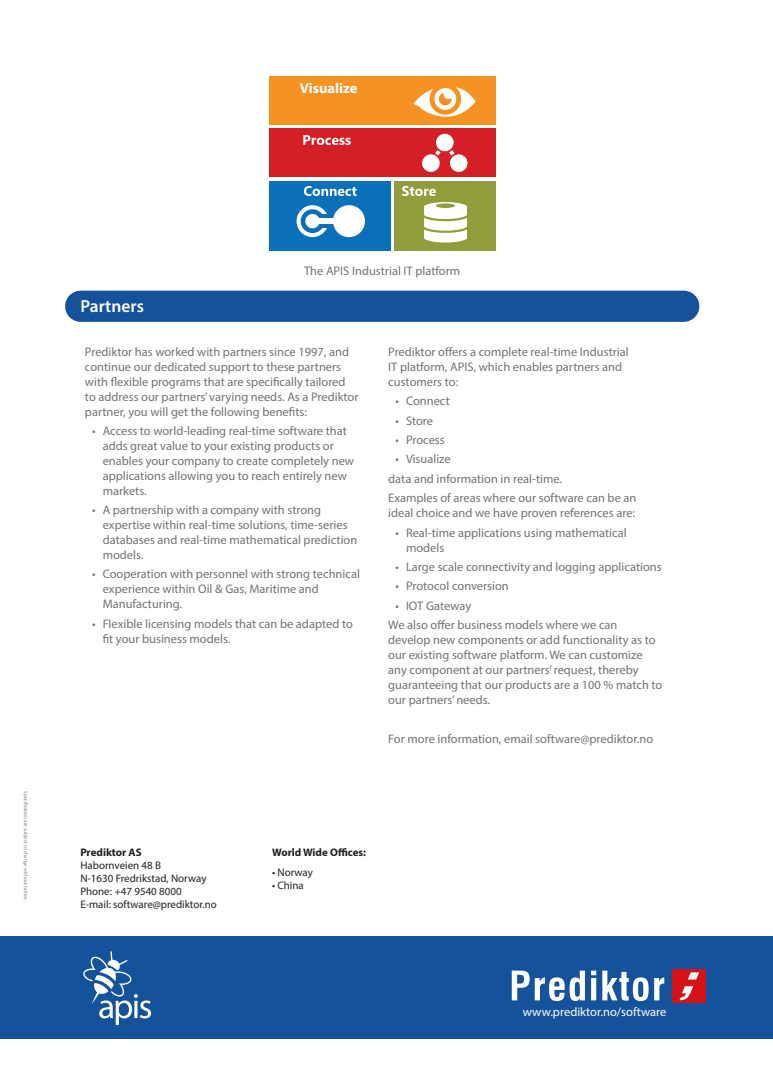
<style>
.page{position:relative;width:773px;height:1081px;background:#fff}
.page>*{position:absolute;margin:0;border:0;box-sizing:border-box;transform-origin:0 0}
.t1{font:600 17.5px "Myriad Pro";color:#fff}
.t2{font:700 14.5px "Myriad Pro";color:#fff}
.t3{font:12.5px/14.9px "Myriad Pro";color:#747271}
.t4{font:12.5px "Myriad Pro";color:#fff}
.t5{font:11px "Myriad Pro";color:#231f20}
.t6{font:700 11px "Myriad Pro";color:#231f20}
.t7{font:5.25px "Myriad Pro";color:#848181}
</style>
<div class="page">
<div style="left:0;top:935px;width:772px;height:103px;background:#15529c"></div>
<div style="left:81px;top:291px;width:602px;height:31px;background:#15529c"></div>
<div style="left:671px;top:969px;width:34px;height:34px;background:#d51317"></div>
<svg style="left:511px;top:970px;width:153px;height:31px"></svg>
<svg style="left:679px;top:972px;width:20px;height:28px"></svg>
<div style="left:394px;top:181px;width:101px;height:69px;background:#909d3a"></div>
<div style="left:269px;top:181px;width:122px;height:69px;background:#0a70b9"></div>
<div style="left:269px;top:129px;width:226px;height:48px;background:#d31f25"></div>
<div style="left:269px;top:77px;width:226px;height:48px;background:#f59224"></div>
<svg style="left:402px;top:186px;width:34px;height:10px"></svg>
<svg style="left:303px;top:135px;width:48px;height:10px"></svg>
<svg style="left:304px;top:186px;width:52px;height:10px"></svg>
<svg style="left:424px;top:202px;width:43px;height:40px;background:#e8ebd7"></svg>
<div style="left:333px;top:205px;width:32px;height:32px;background:#fff;border-radius:50%"></div>
<svg style="left:296px;top:205px;width:31px;height:32px"></svg>
<div style="left:312px;top:218px;width:32px;height:6px;background:#fff"></div>
<div style="left:436px;top:134px;width:17px;height:17px;background:#fff;border-radius:50%"></div>
<svg style="left:422px;top:146px;width:46px;height:26px"></svg>
<div style="left:429px;top:83px;width:32px;height:32px;border:5px solid #f59224;border-radius:50%"></div>
<svg style="left:413px;top:86px;width:62px;height:31px"></svg>
<svg style="left:83px;top:951px;width:68px;height:74px"></svg>
<p class="t2" style="left:300px;top:79px;width:59px">Visualize</p>
<p class="t7" style="left:29px;top:791px;width:111px;rotate:90deg">Specification are subject to change without notice.</p>
<p class="t1" style="left:80px;top:295px;width:65px">Partners</p>
<p class="t3" style="left:304px;top:263px;width:158px">The APIS Industrial IT platform</p>
<p class="t3" style="left:85px;top:344px;width:275px">Prediktor has worked with partners since 1997, and continue our dedicated support to these partners with flexible programs that are specifically tailored to address our partners’ varying needs. As a Prediktor partner, you will get the following benefits:</p>
<p class="t3" style="left:103px;top:423px;width:253px;text-indent:-11px">• Access to world-leading real-time software that adds great value to your existing products or enables your company to create completely new applications allowing you to reach entirely new markets.</p>
<p class="t3" style="left:103px;top:502px;width:256px;text-indent:-11px">• A partnership with a company with strong expertise within real-time solutions, time-series databases and real-time mathematical prediction models.</p>
<p class="t3" style="left:103px;top:567px;width:259px;text-indent:-11px">• Cooperation with personnel with strong technical experience within Oil &amp; Gas, Maritime and<br>Manufacturing.</p>
<p class="t3" style="left:103px;top:616px;width:252px;text-indent:-11px">• Flexible licensing models that can be adapted to fit your business models.</p>
<p class="t3" style="left:388px;top:344px;width:242px">Prediktor offers a complete real-time Industrial<br>IT platform, APIS, which enables partners and customers to:</p>
<p class="t3" style="left:395px;top:393px;width:56px">• Connect</p>
<p class="t3" style="left:395px;top:413px;width:39px">• Store</p>
<p class="t3" style="left:395px;top:432px;width:51px">• Process</p>
<p class="t3" style="left:395px;top:452px;width:57px">• Visualize</p>
<p class="t3" style="left:388px;top:471px;width:175px">data and information in real-time.</p>
<p class="t3" style="left:388px;top:490px;width:250px">Examples of areas where our software can be an ideal choice and we have proven references are:</p>
<p class="t3" style="left:406px;top:525px;width:222px;text-indent:-11px">• Real-time applications using mathematical models</p>
<p class="t3" style="left:395px;top:559px;width:268px">• Large scale connectivity and logging applications</p>
<p class="t3" style="left:395px;top:578px;width:115px">• Protocol conversion</p>
<p class="t3" style="left:395px;top:598px;width:77px">• IOT Gateway</p>
<p class="t3" style="left:388px;top:617px;width:275px">We also offer business models where we can develop new components or add functionality as to our existing software platform. We can customize any component at our partners’ request, thereby guaranteeing that our products are a 100 % match to our partners’ needs.</p>
<p class="t3" style="left:388px;top:731px;width:266px">For more information, email software@prediktor.no</p>
<p class="t6" style="left:80px;top:845px;width:63px">Prediktor AS</p>
<p class="t5" style="left:80px;top:858px;width:82px">Habornveien 48 B</p>
<p class="t5" style="left:80px;top:871px;width:128px">N-1630 Fredrikstad, Norway</p>
<p class="t5" style="left:80px;top:884px;width:103px">Phone: +47 9540 8000</p>
<p class="t5" style="left:80px;top:898px;width:138px">E-mail: software@prediktor.no</p>
<p class="t6" style="left:272px;top:845px;width:95px">World Wide Offices:</p>
<p class="t5" style="left:272px;top:865px;width:42px">• Norway</p>
<p class="t5" style="left:272px;top:878px;width:33px">• China</p>
<p class="t4" style="left:523px;top:1004px;width:145px">www.prediktor.no/software</p>
</div>
